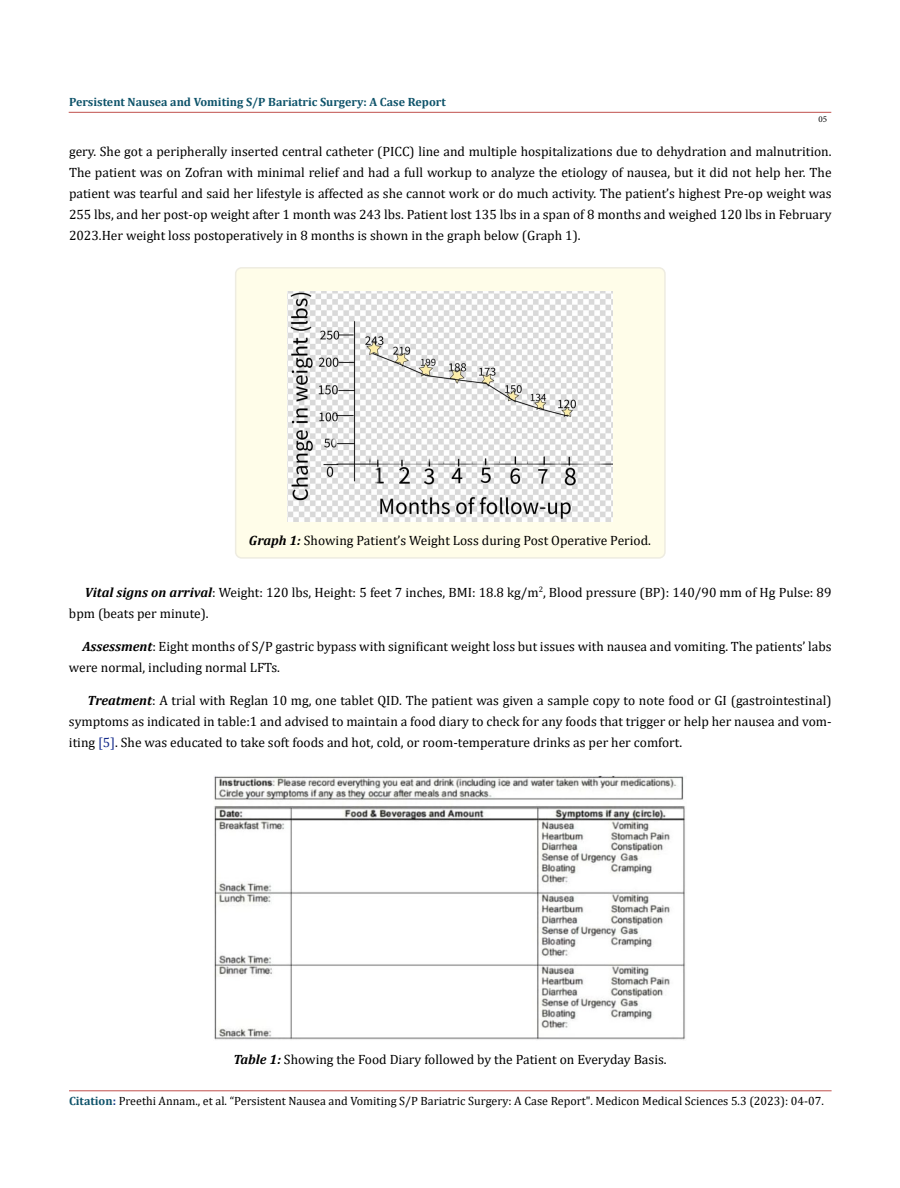
<style>
.page{position:relative;width:900px;height:1188px;background:#fff}
.page>*{position:absolute;margin:0;border:0;box-sizing:border-box;transform-origin:0 0}
.t1{font:13.5px/21px "Cambria";color:#000;text-align:justify}
.t2{font:12px "Cambria";color:#000}
.t3{font:700 12px "Cambria";color:#0e536a}
.t4{font:9px "Minion Pro";color:#000}
.s1{font-weight:700;font-style:italic}
.s2{color:#152c8c}
.s3{font-weight:700;color:#0e536a}
.s4{font-weight:700;color:#173e88}
</style>
<div class="page">
<hr style="left:69px;top:1091px;width:763px;height:1px;background:#c0504d">
<hr style="left:69px;top:112px;width:762px;height:1px;background:#c0504d">
<div style="left:236px;top:268px;width:429px;height:290px;background:#fffde9;border-radius:6px"></div>
<div style="left:235px;top:267px;width:431px;height:292px;border:2px solid #eeece1;border-radius:6px"></div>
<img style="left:287px;top:291px;width:326px;height:231px">
<img style="left:214px;top:775px;width:471px;height:265px">
<p class="t3" style="left:69px;top:93px;width:378px">Persistent Nausea and Vomiting S/P Bariatric Surgery: A Case Report</p>
<p class="t4" style="left:818px;top:113px;width:10px">05</p>
<p class="t1" style="left:69px;top:141px;width:764px">gery. She got a peripherally inserted central catheter (PICC) line and multiple hospitalizations due to dehydration and malnutrition.<br>The patient was on Zofran with minimal relief and had a full workup to analyze the etiology of nausea, but it did not help her. The patient was tearful and said her lifestyle is affected as she cannot work or do much activity. The patient’s highest Pre-op weight was 255 lbs, and her post-op weight after 1 month was 243 lbs. Patient lost 135 lbs in a span of 8 months and weighed 120 lbs in February 2023.Her weight loss postoperatively in 8 months is shown in the graph below (Graph 1).</p>
<p class="t1" style="left:249px;top:530px;width:404px"><span class="s1">Graph 1:</span> Showing Patient’s Weight Loss during Post Operative Period.</p>
<p class="t1" style="left:69px;top:582px;width:764px;text-indent:16px"><span class="s1">Vital signs on arrival</span>: Weight: 120 lbs, Height: 5 feet 7 inches, BMI: 18.8 kg/m<sup>2</sup>, Blood pressure (BP): 140/90 mm of Hg Pulse: 89 bpm (beats per minute).</p>
<p class="t1" style="left:69px;top:636px;width:764px;text-indent:13px"><span class="s1">Assessment</span>: Eight months of S/P gastric bypass with significant weight loss but issues with nausea and vomiting. The patients’ labs were normal, including normal LFTs.</p>
<p class="t1" style="left:69px;top:690px;width:764px;text-indent:19px"><span class="s1">Treatment</span>: A trial with Reglan 10 mg, one tablet QID. The patient was given a sample copy to note food or GI (gastrointestinal) symptoms as indicated in table:1 and advised to maintain a food diary to check for any foods that trigger or help her nausea and vom&shy;iting <span class="s2">[5]</span>. She was educated to take soft foods and hot, cold, or room-temperature drinks as per her comfort.</p>
<p class="t1" style="left:233px;top:1048px;width:435px"><span class="s1">Table 1:</span> Showing the Food Diary followed by the Patient on Everyday Basis.</p>
<p class="t2" style="left:69px;top:1094px;width:757px"><span class="s3">Citation</span><span class="s4">:</span> Preethi Annam., et al. “Persistent Nausea and Vomiting S/P Bariatric Surgery: A Case Report". Medicon Medical Sciences 5.3 (2023): 04-07.</p>
</div>
